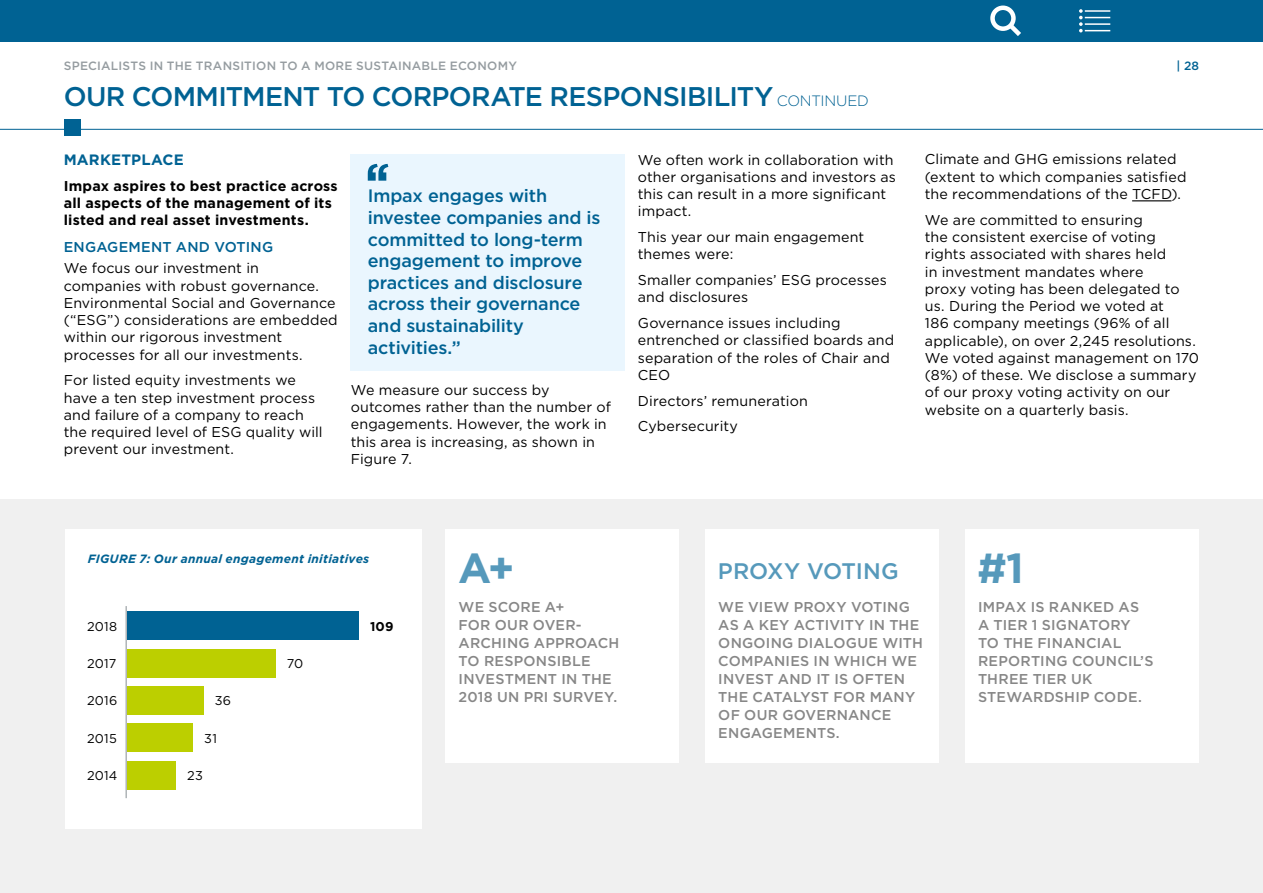
<style>
.page{position:relative;width:1263px;height:893px;background:#fff}
.page>*{position:absolute;margin:0;border:0;box-sizing:border-box;transform-origin:0 0}
.t1{font:700 42px "Gotham";color:#5699bb}
.t2{font:500 27px "Gotham";letter-spacing:-.025em;color:#006293}
.t3{font:500 22.5px "Gotham";letter-spacing:-.005em;color:#5699bb}
.t4{font:500 18px/21.6px "Gotham";letter-spacing:-.01em;color:#006293}
.t5{font:700 15px "Gotham";letter-spacing:.01em;color:#006293}
.t6{font:14.25px/17.2px "Gotham";letter-spacing:.01em;color:#000}
.t7{font:500 14.25px/18px "Gotham";letter-spacing:.015em;color:#878787}
.t8{font:700 14.25px/17.2px "Gotham";letter-spacing:.015em;color:#000}
.t9{font:500 14.25px "Gotham";letter-spacing:.015em;color:#006293}
.t10{font:12.75px "Gotham";letter-spacing:.015em;color:#000}
.t11{font:700 12.75px "Gotham";color:#000}
.t12{font:500 12px "Gotham";letter-spacing:.02em;color:#959ca0}
.t13{font:italic 700 12px "Gotham";letter-spacing:.02em;color:#006293}
.t14{font:500 12px "Gotham";color:#006293}
.s1{font-weight:300;font-size:15px}
</style>
<div class="page">
<hr style="left:0;top:129px;width:1263px;height:1px;background:#006293">
<div style="left:64px;top:120px;width:17px;height:16px;background:#006293"></div>
<hr style="left:1132px;top:200px;width:39px;height:1px;background:#000">
<div style="left:0;top:499px;width:1263px;height:394px;background:#f0f0f0"></div>
<div style="left:705px;top:529px;width:234px;height:234px;background:#fff"></div>
<div style="left:965px;top:529px;width:234px;height:234px;background:#fff"></div>
<div style="left:65px;top:529px;width:356px;height:300px;background:#fff"></div>
<hr style="left:126px;top:606px;width:1px;height:192px;background:#959ca0">
<div style="left:127px;top:611px;width:232px;height:29px;background:#006293"></div>
<div style="left:127px;top:649px;width:149px;height:28px;background:#bccf00"></div>
<div style="left:127px;top:686px;width:77px;height:28px;background:#bccf00"></div>
<div style="left:445px;top:529px;width:234px;height:234px;background:#fff"></div>
<div style="left:127px;top:724px;width:66px;height:28px;background:#bccf00"></div>
<div style="left:127px;top:761px;width:49px;height:28px;background:#bccf00"></div>
<div style="left:351px;top:154px;width:274px;height:217px;background:#eaf6fe"></div>
<svg style="left:368px;top:164px;width:20px;height:17px"></svg>
<div style="left:0;top:0;width:1263px;height:42px;background:#006293"></div>
<svg style="left:1079px;top:9px;width:31px;height:23px"></svg>
<div style="left:990px;top:6px;width:26px;height:25px;border:4px solid #fff;border-radius:50%"></div>
<svg style="left:1004px;top:19px;width:17px;height:17px"></svg>
<p class="t12" style="left:64px;top:58px;width:455px">SPECIALISTS IN THE TRANSITION TO A MORE SUSTAINABLE ECONOMY</p>
<p class="t14" style="left:1176px;top:58px;width:24px">| 28</p>
<h2 class="t2" style="left:64px;top:79px;width:806px">OUR COMMITMENT TO CORPORATE RESPONSIBILITY <span class="s1">CONTINUED</span></h2>
<p class="t5" style="left:64px;top:150px;width:122px">MARKETPLACE</p>
<p class="t8" style="left:64px;top:177px;width:275px">Impax aspires to best practice across all aspects of the management of its listed and real asset investments.</p>
<p class="t9" style="left:64px;top:237px;width:211px">ENGAGEMENT AND VOTING</p>
<p class="t6" style="left:64px;top:259px;width:275px">We focus our investment in companies with robust governance.<br>Environmental Social and Governance (“ESG”) considerations are embedded within our rigorous investment processes for all our investments.</p>
<p class="t6" style="left:64px;top:371px;width:260px">For listed equity investments we have a ten step investment process and failure of a company to reach the required level of ESG quality will prevent our investment.</p>
<p class="t6" style="left:351px;top:381px;width:262px">We measure our success by outcomes rather than the number of engagements. However, the work in this area is increasing, as shown in<br>Figure 7.</p>
<p class="t4" style="left:368px;top:185px;width:234px">Impax engages with investee companies and is committed to long-term engagement to improve practices and disclosure across their governance and sustainability activities.”</p>
<p class="t6" style="left:638px;top:151px;width:260px">We often work in collaboration with other organisations and investors as this can result in a more significant impact.</p>
<p class="t6" style="left:638px;top:228px;width:228px">This year our main engagement themes were:</p>
<p class="t6" style="left:638px;top:271px;width:250px">Smaller companies’ ESG processes and disclosures</p>
<p class="t6" style="left:638px;top:314px;width:258px">Governance issues including entrenched or classified boards and separation of the roles of Chair and<br>CEO</p>
<p class="t6" style="left:638px;top:387px;width:171px;line-height:25.8px">Directors’ remuneration<br>Cybersecurity</p>
<p class="t6" style="left:925px;top:151px;width:263px">Climate and GHG emissions related (extent to which companies satisfied the recommendations of the TCFD).</p>
<p class="t6" style="left:925px;top:211px;width:276px">We are committed to ensuring<br>the consistent exercise of voting rights associated with shares held<br>in investment mandates where<br>proxy voting has been delegated to us. During the Period we voted at<br>186 company meetings (96% of all applicable), on over 2,245 resolutions.<br>We voted against management on 170 (8%) of these. We disclose a summary of our proxy voting activity on our website on a quarterly basis.</p>
<p class="t13" style="left:88px;top:550px;width:283px">FIGURE 7: Our annual engagement initiatives</p>
<p class="t10" style="left:87px;top:618px;width:31px">2018</p>
<p class="t10" style="left:87px;top:655px;width:31px">2017</p>
<p class="t10" style="left:87px;top:693px;width:32px">2016</p>
<p class="t10" style="left:87px;top:730px;width:31px">2015</p>
<p class="t10" style="left:87px;top:767px;width:32px">2014</p>
<p class="t10" style="left:215px;top:692px;width:18px">36</p>
<p class="t10" style="left:204px;top:730px;width:14px">31</p>
<p class="t10" style="left:187px;top:767px;width:17px">23</p>
<p class="t10" style="left:287px;top:655px;width:18px">70</p>
<p class="t11" style="left:370px;top:618px;width:25px">109</p>
<h1 class="t1" style="left:458px;top:540px;width:58px">A+</h1>
<p class="t7" style="left:459px;top:597px;width:162px">WE SCORE A+<br>FOR OUR OVER-<br>ARCHING APPROACH<br>TO RESPONSIBLE<br>INVESTMENT IN THE<br>2018 UN PRI SURVEY.</p>
<h3 class="t3" style="left:718px;top:556px;width:182px">PROXY VOTING</h3>
<p class="t7" style="left:718px;top:597px;width:206px">WE VIEW PROXY VOTING<br>AS A KEY ACTIVITY IN THE<br>ONGOING DIALOGUE WITH<br>COMPANIES IN WHICH WE<br>INVEST AND IT IS OFTEN<br>THE CATALYST FOR MANY<br>OF OUR GOVERNANCE<br>ENGAGEMENTS.</p>
<h1 class="t1" style="left:978px;top:540px;width:48px">#1</h1>
<p class="t7" style="left:978px;top:597px;width:177px">IMPAX IS RANKED AS<br>A TIER 1 SIGNATORY<br>TO THE FINANCIAL<br>REPORTING COUNCIL’S<br>THREE TIER UK<br>STEWARDSHIP CODE.</p>
</div>
